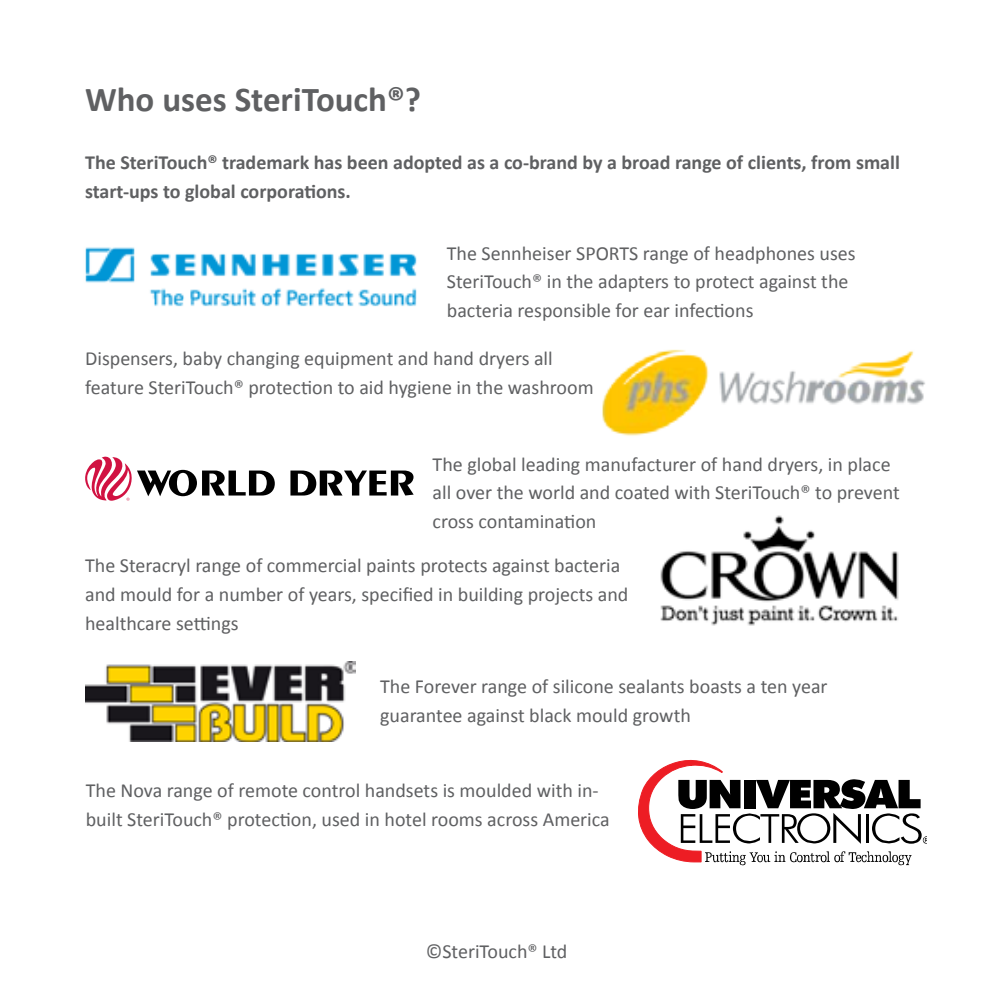
<style>
.page{position:relative;width:993px;height:993px;background:#fff}
.page>*{position:absolute;margin:0;border:0;box-sizing:border-box;transform-origin:0 0}
.t1{font:700 35px "Calibri";color:#5f6062}
.t2{font:20px/28.8px "Calibri";color:#5f6062}
.t3{font:700 20px/28.8px "Calibri";color:#5f6062}
</style>
<div class="page">
<svg style="left:85px;top:456px;width:190px;height:44px"></svg>
<svg style="left:290px;top:470px;width:123px;height:25px"></svg>
<img style="left:602px;top:349px;width:323px;height:87px">
<svg style="left:638px;top:759px;width:287px;height:106px"></svg>
<img style="left:660px;top:515px;width:239px;height:111px">
<img style="left:85px;top:247px;width:332px;height:60px">
<img style="left:86px;top:661px;width:270px;height:80px">
<h1 class="t1" style="left:85px;top:78px;width:337px">Who uses SteriTouch®?</h1>
<p class="t3" style="left:85px;top:147px;width:816px">The SteriTouch® trademark has been adopted as a co-brand by a broad range of clients, from small start-ups to global corporations.</p>
<p class="t2" style="left:446px;top:238px;width:410px">The Sennheiser SPORTS range of headphones uses<br>SteriTouch® in the adapters to protect against the bacteria responsible for ear infections</p>
<p class="t2" style="left:85px;top:343px;width:510px">Dispensers, baby changing equipment and hand dryers all feature SteriTouch® protection to aid hygiene in the washroom</p>
<p class="t2" style="left:432px;top:448px;width:468px">The global leading manufacturer of hand dryers, in place all over the world and coated with SteriTouch® to prevent cross contamination</p>
<p class="t2" style="left:85px;top:550px;width:544px">The Steracryl range of commercial paints protects against bacteria and mould for a number of years, specified in building projects and healthcare settings</p>
<p class="t2" style="left:380px;top:670px;width:449px">The Forever range of silicone sealants boasts a ten year guarantee against black mould growth</p>
<p class="t2" style="left:86px;top:774px;width:525px">The Nova range of remote control handsets is moulded with in&shy;built SteriTouch® protection, used in hotel rooms across America</p>
<p class="t2" style="left:425px;top:936px;width:143px">©SteriTouch® Ltd</p>
</div>
